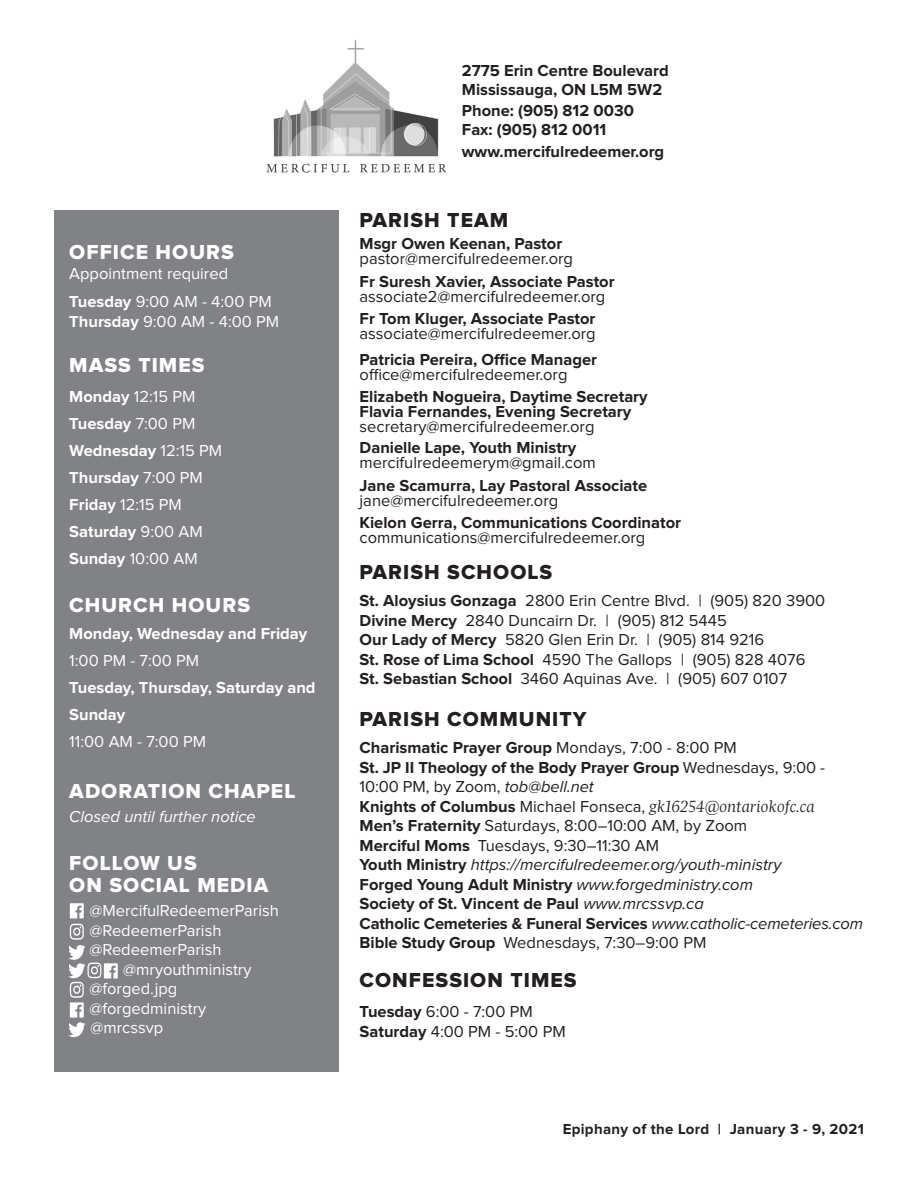
<style>
.page{position:relative;width:918px;height:1188px;background:#fff}
.page>*{position:absolute;margin:0;border:0;box-sizing:border-box;transform-origin:0 0}
.t1{font:21px/22.5px "Proxima Nova Extrabld";letter-spacing:.05em;color:#fff}
.t2{font:21px "Proxima Nova Extrabld";letter-spacing:.05em;color:#231f20}
.t3{font:700 16.5px/19.5px "Proxima Nova";color:#231f20}
.t4{font:16.5px/19.5px "Proxima Nova";color:#231f20}
.t5{font:16.5px/28.5px "Proxima Nova";color:#fff}
.t6{font:700 16.5px/27px "Proxima Nova";color:#fff}
.t7{font:italic 16.5px "Pratt";color:#231f20}
.t8{font:italic 16.5px "Proxima Nova";color:#fff}
.t9{font:700 15px "Proxima Nova";letter-spacing:.02em;color:#231f20}
.s1{font-weight:700}
.s2{font-weight:400}
.s3{font-weight:400;font-style:italic}
.s4{font-family:"Proxima Nova";font-weight:700;font-style:normal}
.s5{font-family:"Proxima Nova";font-style:normal}
</style>
<div class="page">
<img style="left:266px;top:40px;width:181px;height:133px">
<div style="left:54px;top:210px;width:284px;height:861px;background:#808285"></div>
<svg style="left:70px;top:903px;width:14px;height:15px"></svg>
<svg style="left:68px;top:924px;width:50px;height:113px"></svg>
<p class="t1" style="left:69px;top:242px;width:166px">OFFICE HOURS</p>
<p class="t5" style="left:69px;top:260px;width:204px">Appointment required<br><span class="s1">Tuesday</span> 9:00 AM - 4:00 PM</p>
<p class="t5" style="left:69px;top:308px;width:211px"><span class="s1">Thursday</span> 9:00 AM - 4:00 PM</p>
<p class="t1" style="left:69px;top:354px;width:137px">MASS TIMES</p>
<p class="t6" style="left:69px;top:383px;width:154px">Monday <span class="s2">12:15 PM<br></span>Tuesday <span class="s2">7:00 PM<br></span>Wednesday <span class="s2">12:15 PM<br></span>Thursday <span class="s2">7:00 PM<br></span>Friday <span class="s2">12:15 PM<br></span>Saturday <span class="s2">9:00 AM<br></span>Sunday <span class="s2">10:00 AM</span></p>
<p class="t1" style="left:69px;top:594px;width:182px">CHURCH HOURS</p>
<p class="t6" style="left:69px;top:620px;width:240px">Monday, Wednesday and Friday</p>
<p class="t5" style="left:69px;top:647px;width:132px">1:00 PM - 7:00 PM</p>
<p class="t6" style="left:69px;top:674px;width:248px">Tuesday, Thursday, Saturday and<br>Sunday</p>
<p class="t5" style="left:69px;top:727px;width:138px">11:00 AM - 7:00 PM</p>
<p class="t1" style="left:69px;top:780px;width:228px">ADORATION CHAPEL</p>
<p class="t8" style="left:69px;top:809px;width:188px">Closed until further notice</p>
<p class="t1" style="left:69px;top:852px;width:201px">FOLLOW US<br>ON SOCIAL MEDIA</p>
<p class="t5" style="left:90px;top:897px;width:191px">@MercifulRedeemerParish</p>
<p class="t5" style="left:90px;top:917px;width:133px">@RedeemerParish</p>
<p class="t5" style="left:90px;top:936px;width:133px">@RedeemerParish</p>
<p class="t5" style="left:123px;top:956px;width:130px">@mryouthministry</p>
<p class="t5" style="left:90px;top:975px;width:89px">@forged.jpg</p>
<p class="t5" style="left:90px;top:995px;width:118px">@forgedministry</p>
<p class="t5" style="left:91px;top:1014px;width:74px">@mrcssvp</p>
<p class="t3" style="left:462px;top:62px;width:208px;line-height:18.9px">2775 Erin Centre Boulevard<br>Mississauga, ON L5M 5W2</p>
<p class="t3" style="left:462px;top:102px;width:173px;line-height:18.9px">Phone: (905) 812 0030<br>Fax: (905) 812 0011</p>
<p class="t3" style="left:462px;top:142px;width:204px">www.mercifulredeemer.org</p>
<p class="t2" style="left:360px;top:210px;width:150px">PARISH TEAM</p>
<p class="t3" style="left:360px;top:235px;width:204px">Msgr Owen Keenan, Pastor</p>
<p class="t4" style="left:360px;top:250px;width:215px">pastor@mercifulredeemer.org</p>
<p class="t3" style="left:360px;top:272px;width:257px">Fr Suresh Xavier, Associate Pastor</p>
<p class="t4" style="left:360px;top:287px;width:247px">associate2@mercifulredeemer.org</p>
<p class="t3" style="left:360px;top:310px;width:237px">Fr Tom Kluger, Associate Pastor</p>
<p class="t4" style="left:360px;top:325px;width:238px">associate@mercifulredeemer.org</p>
<p class="t3" style="left:360px;top:350px;width:239px">Patricia Pereira, Office Manager</p>
<p class="t4" style="left:360px;top:365px;width:209px">office@mercifulredeemer.org</p>
<p class="t3" style="left:360px;top:390px;width:290px;line-height:15px">Elizabeth Nogueira, Daytime Secretary<br>Flavia Fernandes, Evening Secretary</p>
<p class="t4" style="left:360px;top:418px;width:236px">secretary@mercifulredeemer.org</p>
<p class="t3" style="left:360px;top:439px;width:218px">Danielle Lape, Youth Ministry</p>
<p class="t4" style="left:360px;top:454px;width:238px">mercifulredeemerym@gmail.com</p>
<p class="t3" style="left:360px;top:476px;width:289px">Jane Scamurra, Lay Pastoral Associate</p>
<p class="t4" style="left:360px;top:491px;width:200px">jane@mercifulredeemer.org</p>
<p class="t3" style="left:360px;top:514px;width:323px">Kielon Gerra, Communications Coordinator</p>
<p class="t4" style="left:360px;top:529px;width:287px">communications@mercifulredeemer.org</p>
<p class="t2" style="left:360px;top:563px;width:194px">PARISH SCHOOLS</p>
<p class="t4" style="left:360px;top:592px;width:467px"><span class="s1">St. Aloysius Gonzaga</span> 2800 Erin Centre Blvd. | (905) 820 3900<br><span class="s1">Divine Mercy</span> 2840 Duncairn Dr. | (905) 812 5445<br><span class="s1">Our Lady of Mercy</span> 5820 Glen Erin Dr. | (905) 814 9216<br><span class="s1">St. Rose of Lima School</span> 4590 The Gallops | (905) 828 4076<br><span class="s1">St. Sebastian School</span> 3460 Aquinas Ave. | (905) 607 0107</p>
<p class="t2" style="left:360px;top:709px;width:229px">PARISH COMMUNITY</p>
<p class="t3" style="left:360px;top:739px;width:467px">Charismatic Prayer Group <span class="s2">Mondays, 7:00 - 8:00 PM<br></span>St. JP II Theology of the Body Prayer Group <span class="s2">Wednesdays, 9:00 -<br>10:00 PM, by Zoom,</span> <span class="s3">tob@bell.net</span></p>
<p class="t7" style="left:360px;top:798px;width:457px"><span class="s4">Knights of Columbus</span> <span class="s5">Michael Fonseca,</span> gk16254@ontariokofc.ca</p>
<p class="t3" style="left:360px;top:817px;width:505px">Men’s Fraternity <span class="s2">Saturdays, 8:00–10:00 AM, by Zoom<br></span>Merciful Moms <span class="s2">Tuesdays, 9:30–11:30 AM<br></span>Youth Ministry <span class="s3">https://mercifulredeemer.org/youth-ministry<br></span>Forged Young Adult Ministry <span class="s3">www.forgedministry.com<br></span>Society of St. Vincent de Paul <span class="s3">www.mrcssvp.ca<br></span>Catholic Cemeteries &amp; Funeral Services <span class="s3">www.catholic-cemeteries.com </span>Bible Study Group <span class="s2">Wednesdays, 7:30–9:00 PM</span></p>
<p class="t2" style="left:360px;top:970px;width:219px">CONFESSION TIMES</p>
<p class="t4" style="left:360px;top:1003px;width:208px"><span class="s1">Tuesday</span> 6:00 - 7:00 PM<br><span class="s1">Saturday</span> 4:00 PM - 5:00 PM</p>
<p class="t9" style="left:563px;top:1122px;width:303px">Epiphany of the Lord | January 3 - 9, 2021</p>
</div>
